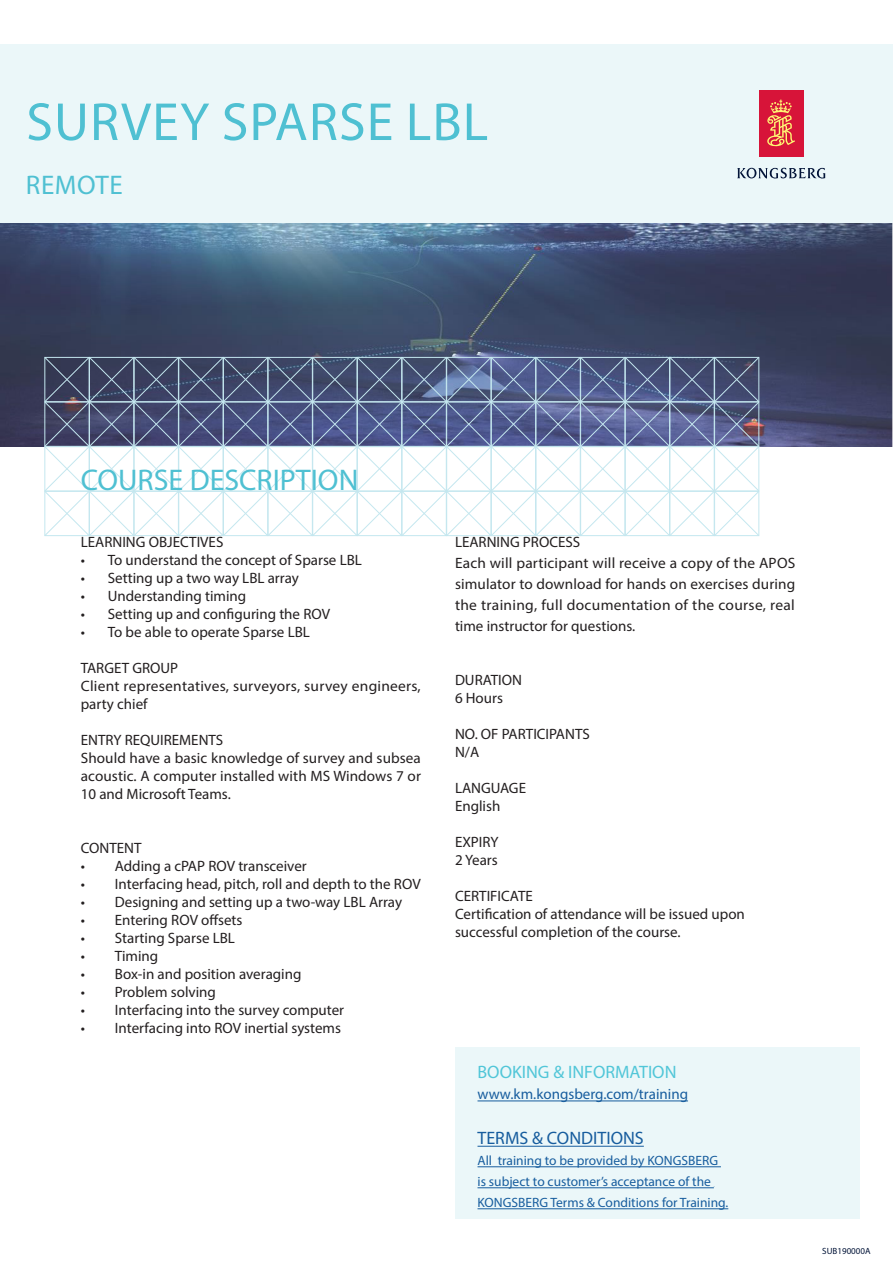
<style>
.page{position:relative;width:893px;height:1263px;background:#fff}
.page>*{position:absolute;margin:0;border:0;box-sizing:border-box;transform-origin:0 0}
.H0_-_Cover{font:54px "Myriad Pro";letter-spacing:.02em;color:#4fc0d2}
.H2_-_Headlines__Norm{font:30px "Myriad Pro";color:#4fc0d2}
.H0_-_Cover-2{font:27px "Myriad Pro";letter-spacing:.02em;color:#4fc0d2}
.H2_-_Headlines__Norm-2{font:18px "Myriad Pro";color:#51c6d8}
.H2_-_Headlines__Norm-3{font:18px "Myriad Pro";color:#175d9e}
.Body{font:15px/18px "Myriad Pro";color:#231f20;text-align:justify}
.H2_-_Headlines__Norm-4{font:15px "Myriad Pro";color:#175d9e}
.H2_-_Headlines__Norm-5{font:13.5px/21px "Myriad Pro";color:#175d9e}
.Chapter_top{font:9px "Myriad Pro";color:#021438}
</style>
<div class="page">
<img style="left:0;top:223px;width:893px;height:223px">
<svg style="left:44px;top:357px;width:715px;height:179px"></svg>
<div style="left:0;top:45px;width:893px;height:178px;background:#ebf7f9"></div>
<div style="left:759px;top:90px;width:44px;height:66px;background:#d71439"></div>
<svg style="left:767px;top:100px;width:28px;height:46px"></svg>
<svg style="left:737px;top:168px;width:88px;height:11px"></svg>
<div style="left:455px;top:1047px;width:405px;height:172px;background:#ebf7f9"></div>
<hr style="left:477px;top:1100px;width:211px;height:1px;background:#175d9e">
<hr style="left:477px;top:1146px;width:167px;height:1px;background:#175d9e">
<hr style="left:477px;top:1166px;width:244px;height:1px;background:#175d9e">
<hr style="left:477px;top:1187px;width:237px;height:1px;background:#175d9e">
<hr style="left:477px;top:1208px;width:251px;height:1px;background:#175d9e">
<p class="H0_-_Cover" style="left:26px;top:89px;width:463px">SURVEY SPARSE LBL</p>
<p class="H0_-_Cover-2" style="left:26px;top:168px;width:98px">REMOTE</p>
<p class="H2_-_Headlines__Norm" style="left:81px;top:462px;width:279px">COURSE DESCRIPTION</p>
<p class="Body" style="left:81px;top:533px;width:144px">LEARNING OBJECTIVES</p>
<p class="Body" style="left:81px;top:551px;width:283px">• To understand the concept of Sparse LBL</p>
<p class="Body" style="left:81px;top:569px;width:220px">• Setting up a two way LBL array</p>
<p class="Body" style="left:81px;top:587px;width:167px">• Understanding timing</p>
<p class="Body" style="left:81px;top:605px;width:251px">• Setting up and configuring the ROV</p>
<p class="Body" style="left:81px;top:623px;width:231px">• To be able to operate Sparse LBL</p>
<p class="Body" style="left:81px;top:659px;width:99px">TARGET GROUP</p>
<p class="Body" style="left:81px;top:677px;width:342px">Client representatives, surveyors, survey engineers, party chief</p>
<p class="Body" style="left:81px;top:731px;width:144px">ENTRY REQUIREMENTS</p>
<p class="Body" style="left:81px;top:749px;width:342px">Should have a basic knowledge of survey and subsea acoustic. A computer installed with MS Windows 7 or 10 and Microsoft Teams.</p>
<p class="Body" style="left:81px;top:839px;width:62px">CONTENT</p>
<p class="Body" style="left:81px;top:857px;width:227px">• Adding a cPAP ROV transceiver</p>
<p class="Body" style="left:81px;top:875px;width:341px">• Interfacing head, pitch, roll and depth to the ROV</p>
<p class="Body" style="left:81px;top:893px;width:323px">• Designing and setting up a two-way LBL Array</p>
<p class="Body" style="left:81px;top:911px;width:163px">• Entering ROV offsets</p>
<p class="Body" style="left:81px;top:929px;width:156px">• Starting Sparse LBL</p>
<p class="Body" style="left:81px;top:947px;width:79px">• Timing</p>
<p class="Body" style="left:81px;top:965px;width:222px">• Box-in and position averaging</p>
<p class="Body" style="left:81px;top:983px;width:137px">• Problem solving</p>
<p class="Body" style="left:81px;top:1001px;width:265px">• Interfacing into the survey computer</p>
<p class="Body" style="left:81px;top:1019px;width:262px">• Interfacing into ROV inertial systems</p>
<p class="Body" style="left:455px;top:533px;width:127px">LEARNING PROCESS</p>
<p class="Body" style="left:455px;top:552px;width:342px;line-height:21px">Each will participant will receive a copy of the APOS simulator to download for hands on exercises during the training, full documentation of the course, real time instructor for questions.</p>
<p class="Body" style="left:455px;top:671px;width:69px">DURATION</p>
<p class="Body" style="left:455px;top:689px;width:49px">6 Hours</p>
<p class="Body" style="left:455px;top:725px;width:136px">NO. OF PARTICIPANTS</p>
<p class="Body" style="left:455px;top:743px;width:26px">N/A</p>
<p class="Body" style="left:455px;top:779px;width:73px">LANGUAGE</p>
<p class="Body" style="left:455px;top:797px;width:47px">English</p>
<p class="Body" style="left:455px;top:833px;width:45px">EXPIRY</p>
<p class="Body" style="left:455px;top:851px;width:44px">2 Years</p>
<p class="Body" style="left:455px;top:887px;width:79px">CERTIFICATE</p>
<p class="Body" style="left:455px;top:905px;width:291px">Certification of attendance will be issued upon</p>
<p class="Body" style="left:455px;top:923px;width:227px">successful completion of the course.</p>
<p class="H2_-_Headlines__Norm-2" style="left:477px;top:1061px;width:201px">BOOKING &amp; INFORMATION</p>
<p class="H2_-_Headlines__Norm-4" style="left:477px;top:1085px;width:212px">www.km.kongsberg.com/training</p>
<p class="H2_-_Headlines__Norm-3" style="left:477px;top:1127px;width:168px">TERMS &amp; CONDITIONS</p>
<p class="H2_-_Headlines__Norm-5" style="left:477px;top:1150px;width:252px">All training to be provided by KONGSBERG is subject to customer’s acceptance of the<br>KONGSBERG Terms &amp; Conditions for Training.</p>
<p class="Chapter_top" style="left:822px;top:1245px;width:50px">SUB190000A</p>
</div>
